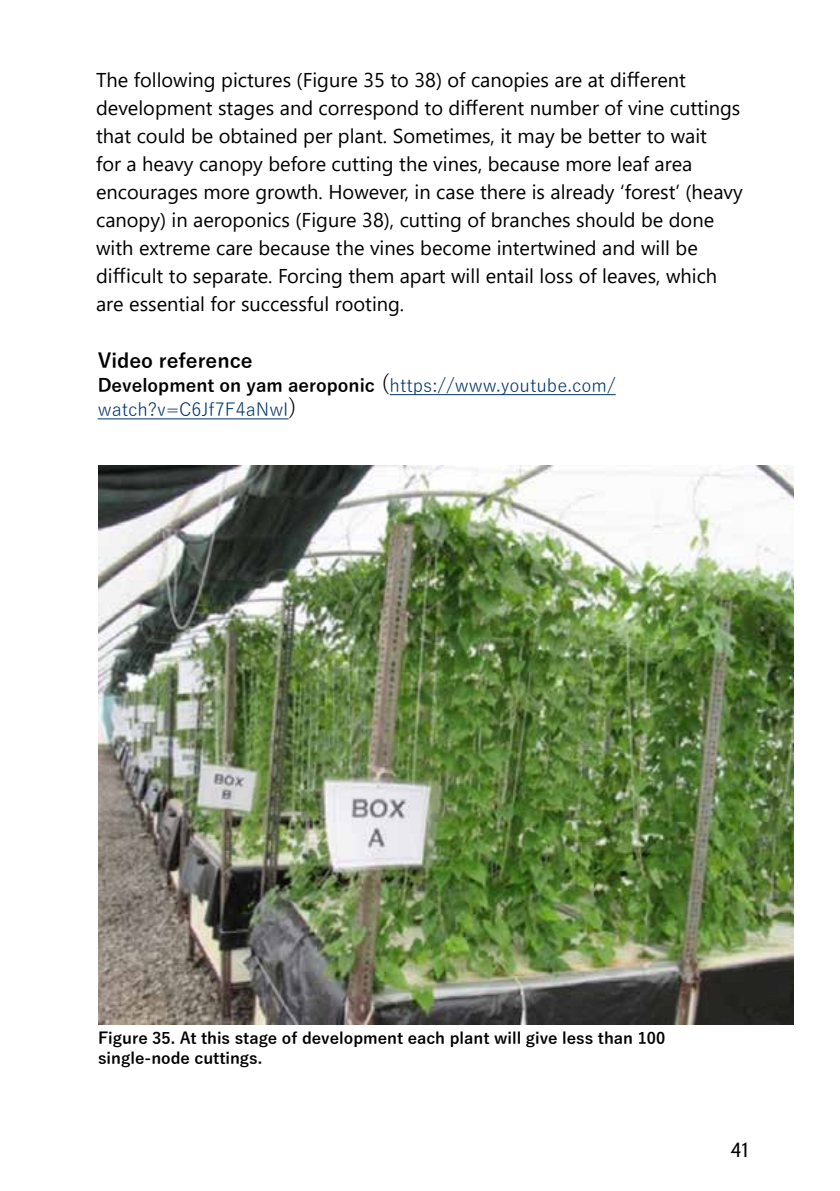
<style>
.page{position:relative;width:840px;height:1191px;background:#fff}
.page>*{position:absolute;margin:0;border:0;box-sizing:border-box;transform-origin:0 0}
.t1{font:300 21px "Delta";color:#000}
.t2{font:20px/28px "Yu Gothic UI";color:#000}
.t3{font:700 20px "Yu Gothic";color:#000}
.t4{font:18px/24.2px "Yu Gothic";color:#036}
.t5{font:700 16px/20px "Yu Gothic";color:#000}
.s1{font-weight:700;color:#000}
.s2{font-size:22px;color:#000}
</style>
<div class="page">
<img style="left:98px;top:465px;width:695px;height:560px">
<hr style="left:389px;top:394px;width:226px;height:1px;background:#036">
<hr style="left:98px;top:418px;width:190px;height:1px;background:#036">
<p class="t2" style="left:96px;top:63px;width:648px">The following pictures (Figure 35 to 38) of canopies are at different development stages and correspond to different number of vine cuttings that could be obtained per plant. Sometimes, it may be better to wait<br>for a heavy canopy before cutting the vines, because more leaf area encourages more growth. However, in case there is already ‘forest’ (heavy canopy) in aeroponics (Figure 38), cutting of branches should be done with extreme care because the vines become intertwined and will be difficult to separate. Forcing them apart will entail loss of leaves, which are essential for successful rooting.</p>
<p class="t3" style="left:98px;top:349px;width:156px">Video reference</p>
<p class="t4" style="left:98px;top:371px;width:519px"><span class="s1">Development on yam aeroponic</span> <span class="s2">(</span>https://www.youtube.com/ watch?v=C6Jf7F4aNwI<span class="s2">)</span></p>
<p class="t5" style="left:98px;top:1028px;width:568px">Figure 35. At this stage of development each plant will give less than 100 single-node cuttings.</p>
<p class="t1" style="left:730px;top:1137px;width:22px">41</p>
</div>
